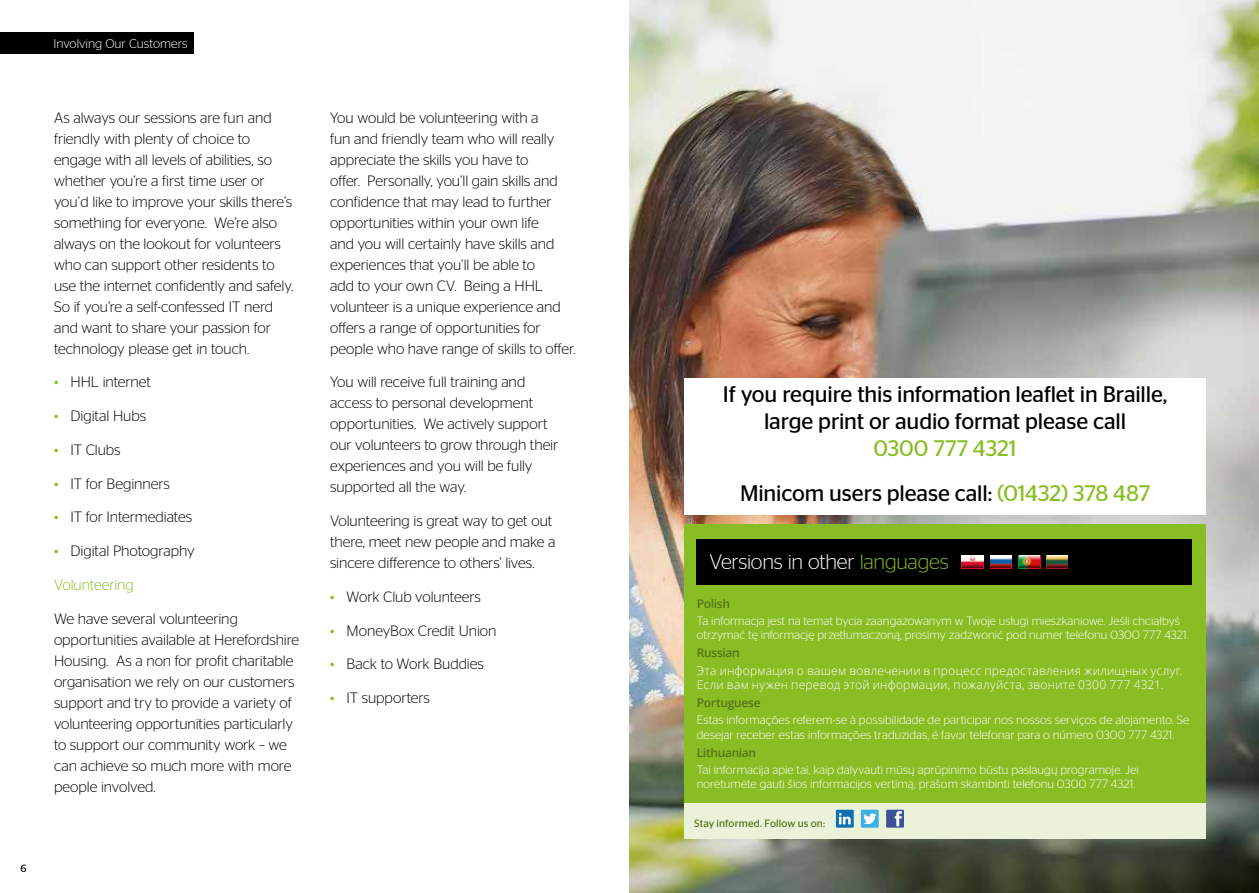
<style>
.page{position:relative;width:1259px;height:893px;background:#fff}
.page>*{position:absolute;margin:0;border:0;box-sizing:border-box;transform-origin:0 0}
.t1{font:22.5px/27px "Stag Sans";letter-spacing:-.01em;color:#000;text-align:center}
.t2{font:22.5px/45px "Stag Sans";letter-spacing:-.005em;color:#89bd24;text-align:center}
.t3{font:300 21px "Stag Sans";letter-spacing:-.015em;color:#fff}
.t4{font:300 15px/21px "Stag Sans";letter-spacing:-.005em;color:#000}
.t5{font:300 15px "Stag Sans";letter-spacing:-.005em;color:#89bd24}
.t6{font:300 12.75px "Stag Sans";color:#fff}
.t7{font:300 12px/14.4px "Stag Sans";letter-spacing:.005em;color:#fff}
.t8{font:300 12px/14.4px "Open Sans";letter-spacing:.02em;color:#fff}
.t9{font:600 12px "Open Sans";letter-spacing:-.025em;color:#547616}
.t10{font:10.5px "Stag Sans";letter-spacing:.015em;color:#547616}
.t11{font:10.5px "Stag Sans";color:#000}
.s1{color:#89bd24}
.s2{color:#000}
</style>
<div class="page">
<img style="left:629px;top:0;width:630px;height:893px">
<div style="left:684px;top:801px;width:521px;height:38px;background:#ebf2da"></div>
<div style="left:684px;top:524px;width:521px;height:278px;background:#89bd24"></div>
<div style="left:697px;top:539px;width:494px;height:46px;background:#000"></div>
<img style="left:961px;top:555px;width:22px;height:13px">
<svg style="left:962px;top:562px;width:21px;height:6px"></svg>
<svg style="left:962px;top:556px;width:21px;height:6px"></svg>
<img style="left:990px;top:555px;width:21px;height:1px">
<svg style="left:990px;top:562px;width:21px;height:6px"></svg>
<svg style="left:990px;top:556px;width:21px;height:6px"></svg>
<img style="left:1018px;top:555px;width:22px;height:13px">
<svg style="left:1018px;top:562px;width:21px;height:6px"></svg>
<svg style="left:1018px;top:556px;width:21px;height:6px"></svg>
<img style="left:1046px;top:555px;width:22px;height:13px">
<svg style="left:1046px;top:562px;width:21px;height:6px"></svg>
<svg style="left:1046px;top:556px;width:21px;height:6px"></svg>
<div style="left:836px;top:810px;width:17px;height:18px;background:#0e6fb1"></div>
<svg style="left:839px;top:813px;width:11px;height:11px"></svg>
<div style="left:861px;top:810px;width:17px;height:18px;background:#3eafe4"></div>
<svg style="left:863px;top:813px;width:13px;height:11px"></svg>
<div style="left:886px;top:810px;width:18px;height:18px;background:#3b5295"></div>
<svg style="left:894px;top:811px;width:8px;height:15px"></svg>
<div style="left:684px;top:378px;width:521px;height:136px;background:#fff"></div>
<div style="left:0;top:33px;width:193px;height:21px;background:#000"></div>
<p class="t6" style="left:54px;top:37px;width:136px">Involving Our Customers</p>
<p class="t4" style="left:54px;top:107px;width:241px">As always our sessions are fun and friendly with plenty of choice to engage with all levels of abilities, so whether you’re a first time user or you’d like to improve your skills there’s something for everyone. We’re also always on the lookout for volunteers who can support other residents to use the internet confidently and safely.<br>So if you’re a self-confessed IT nerd and want to share your passion for technology please get in touch.</p>
<p class="t4" style="left:54px;top:371px;width:98px"><span class="s1">•</span> HHL internet</p>
<p class="t4" style="left:54px;top:405px;width:94px"><span class="s1">•</span> Digital Hubs</p>
<p class="t4" style="left:54px;top:439px;width:68px"><span class="s1">•</span> IT Clubs</p>
<p class="t4" style="left:54px;top:473px;width:117px"><span class="s1">•</span> IT for Beginners</p>
<p class="t4" style="left:54px;top:506px;width:140px"><span class="s1">•</span> IT for Intermediates</p>
<p class="t4" style="left:54px;top:540px;width:142px"><span class="s1">•</span> Digital Photography</p>
<p class="t5" style="left:54px;top:576px;width:81px">Volunteering</p>
<p class="t4" style="left:54px;top:608px;width:247px">We have several volunteering opportunities available at Herefordshire Housing. As a non for profit charitable organisation we rely on our customers support and try to provide a variety of volunteering opportunities particularly to support our community work – we can achieve so much more with more people involved.</p>
<p class="t11" style="left:20px;top:862px;width:8px">6</p>
<p class="t4" style="left:330px;top:107px;width:247px">You would be volunteering with a<br>fun and friendly team who will really appreciate the skills you have to<br>offer. Personally, you’ll gain skills and confidence that may lead to further opportunities within your own life<br>and you will certainly have skills and experiences that you’ll be able to<br>add to your own CV. Being a HHL volunteer is a unique experience and offers a range of opportunities for people who have range of skills to offer.</p>
<p class="t4" style="left:330px;top:371px;width:230px">You will receive full training and access to personal development opportunities. We actively support our volunteers to grow through their experiences and you will be fully supported all the way.</p>
<p class="t4" style="left:330px;top:510px;width:227px">Volunteering is great way to get out there, meet new people and make a sincere difference to others’ lives.</p>
<p class="t4" style="left:330px;top:586px;width:152px"><span class="s1">•</span> Work Club volunteers</p>
<p class="t4" style="left:330px;top:620px;width:168px"><span class="s1">•</span> MoneyBox Credit Union</p>
<p class="t4" style="left:330px;top:653px;width:155px"><span class="s1">•</span> Back to Work Buddies</p>
<p class="t4" style="left:330px;top:687px;width:101px"><span class="s1">•</span> IT supporters</p>
<h1 class="t1" style="left:723px;top:381px;width:446px">If you require this information leaflet in Braille, large print or audio format please call</h1>
<h1 class="t2" style="left:740px;top:426px;width:412px">0300 777 4321<br><span class="s2">Minicom users please call:</span> (01432) 378 487</h1>
<h2 class="t3" style="left:709px;top:550px;width:241px">Versions in other <span class="s1">languages</span></h2>
<p class="t9" style="left:697px;top:595px;width:35px">Polish</p>
<p class="t7" style="left:697px;top:613px;width:493px">Ta informacja jest na temat bycia zaangażowanym w Twoje usługi mieszkaniowe. Jeśli chciałbyś otrzymać tę informację przetłumaczoną, prosimy zadzwonić pod numer telefonu 0300 777 4321.</p>
<p class="t9" style="left:697px;top:645px;width:45px">Russian</p>
<p class="t8" style="left:697px;top:663px;width:487px">Эта информация о вашем вовлечении в процесс предоставления жилищных услуг.<br>Если вам нужен перевод этой информации, пожалуйста, звоните 0300 777 4321.</p>
<p class="t9" style="left:697px;top:694px;width:65px">Portuguese</p>
<p class="t7" style="left:697px;top:713px;width:494px">Estas informações referem-se à possibilidade de participar nos nossos serviços de alojamento. Se desejar receber estas informações traduzidas, é favor telefonar para o número 0300 777 4321.</p>
<p class="t9" style="left:697px;top:744px;width:61px">Lithuanian</p>
<p class="t7" style="left:697px;top:762px;width:444px">Tai informacija apie tai, kaip dalyvauti mūsų aprūpinimo būstu paslaugų programoje. Jei norėtumėte gauti šios informacijos vertimą, prašom skambinti telefonu 0300 777 4321.</p>
<p class="t10" style="left:694px;top:817px;width:133px">Stay informed. Follow us on:</p>
</div>
